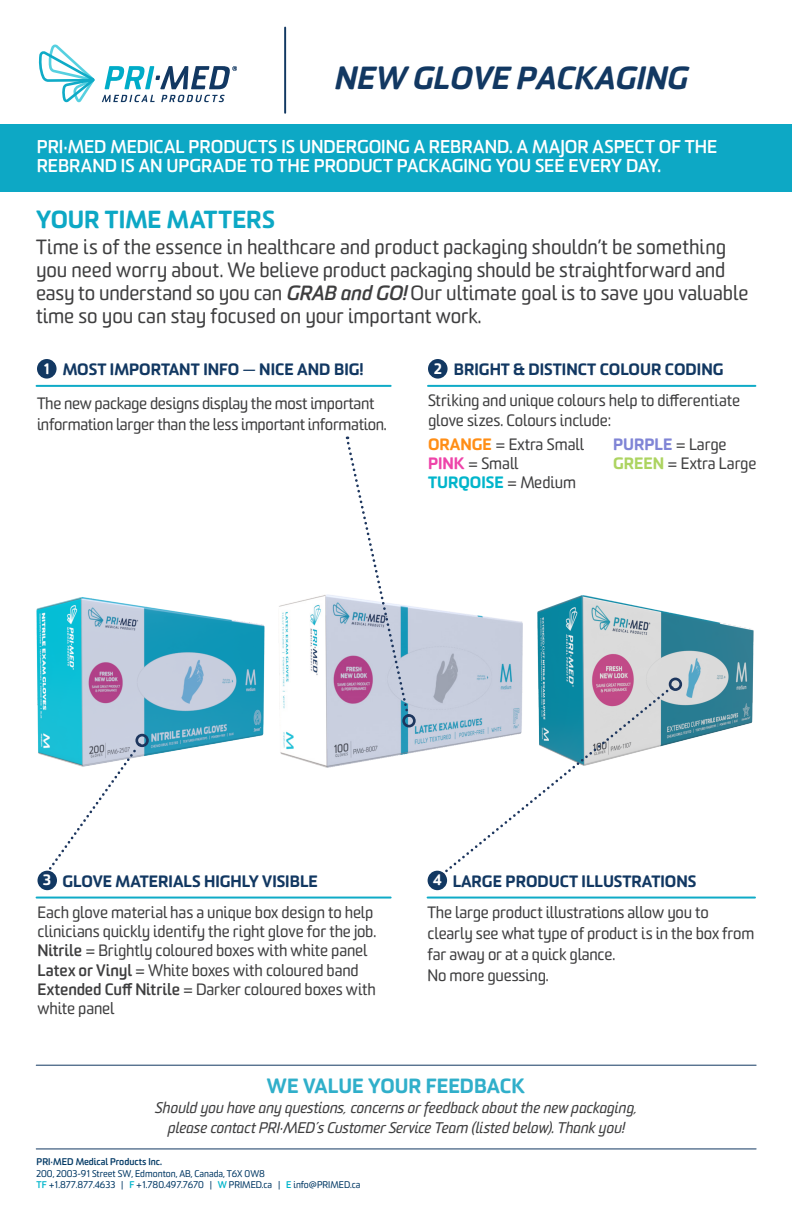
<style>
.page{position:relative;width:792px;height:1224px;background:#fff}
.page>*{position:absolute;margin:0;border:0;box-sizing:border-box;transform-origin:0 0}
.t1{font:italic 900 31.1px "Sommet Rounded";color:#123862}
.t2{font:900 24px "Sommet Rounded";color:#0da8c5}
.t3{font:20px/23px "Sommet Rounded";color:#3e3e3f}
.t4{font:900 20px "Sommet Rounded";letter-spacing:-.005em;color:#30afca}
.t5{font:italic 18px/20px "Sommet Rounded";letter-spacing:-.005em;color:#3e3e3f;text-align:center}
.t6{font:700 18px/19px "Sommet Rounded";letter-spacing:-.005em;color:#fff}
.t7{font:16px/21px "Sommet Rounded";letter-spacing:-.01em;color:#3e3e3f}
.t8{font:900 16px "Sommet Rounded";color:#123862}
.t9{font:900 16px "Sommet Rounded";color:#00b5cb}
.t10{font:900 16px "Sommet Rounded";color:#8085d6}
.t11{font:900 14.7px "Sommet Rounded";color:#fff}
.t12{font:900 14.6px "Sommet Rounded";color:#fff}
.t13{font:9.4px/11.3px "Sommet Rounded";color:#003864}
.t14{font:700 9.4px "Sommet Rounded";color:#003864}
.s1{font-weight:700;font-style:italic}
.s2{font-weight:400}
.s3{font-weight:900;color:#ff8e16}
.s4{font-weight:900;color:#ee43a9}
.s5{font-weight:400;color:#3e3e3f}
.s6{font-weight:900;color:#add461}
.s7{font-weight:700}
.s8{font-weight:700;color:#00b5cb}
</style>
<div class="page">
<svg style="left:105px;top:66px;width:132px;height:23px"></svg>
<svg style="left:102px;top:95px;width:53px;height:7px"></svg>
<svg style="left:161px;top:95px;width:64px;height:7px"></svg>
<svg style="left:39px;top:44px;width:56px;height:58px"></svg>
<div style="left:0;top:124px;width:792px;height:68px;background:#0da8c5"></div>
<hr style="left:36px;top:1065px;width:720px;height:1px;background:#123862">
<hr style="left:36px;top:1149px;width:720px;height:1px;background:#123862">
<hr style="left:284px;top:28px;width:2px;height:85px;background:#123862">
<div style="left:37px;top:359px;width:20px;height:20px;background:#123862;border-radius:50%"></div>
<hr style="left:428px;top:897px;width:327px;height:2px;background:#0fabc7">
<hr style="left:428px;top:385px;width:327px;height:2px;background:#0fabc7">
<hr style="left:37px;top:385px;width:354px;height:2px;background:#0fabc7">
<hr style="left:37px;top:897px;width:354px;height:2px;background:#0fabc7">
<div style="left:428px;top:359px;width:20px;height:20px;background:#123862;border-radius:50%"></div>
<div style="left:428px;top:871px;width:19px;height:19px;background:#123862;border-radius:50%"></div>
<div style="left:38px;top:871px;width:19px;height:19px;background:#123862;border-radius:50%"></div>
<img style="left:36px;top:597px;width:229px;height:160px">
<img style="left:279px;top:594px;width:243px;height:173px">
<img style="left:537px;top:595px;width:217px;height:148px">
<svg style="left:345px;top:437px;width:65px;height:280px"></svg>
<div style="left:402px;top:714px;width:14px;height:13px;border:3px solid #1d365e;border-radius:50%"></div>
<svg style="left:47px;top:743px;width:94px;height:131px"></svg>
<div style="left:135px;top:734px;width:14px;height:13px;border:3px solid #1d365e;border-radius:50%"></div>
<svg style="left:443px;top:686px;width:230px;height:189px"></svg>
<div style="left:669px;top:678px;width:13px;height:13px;border:3px solid #1d365e;border-radius:50%"></div>
<p class="t1" style="left:334px;top:57px;width:355px">NEW GLOVE PACKAGING</p>
<p class="t6" style="left:37px;top:137px;width:682px">PRI·MED MEDICAL PRODUCTS IS UNDERGOING A REBRAND. A MAJOR ASPECT OF THE<br>REBRAND IS AN UPGRADE TO THE PRODUCT PACKAGING YOU SEE EVERY DAY.</p>
<p class="t2" style="left:36px;top:204px;width:240px">YOUR TIME MATTERS</p>
<p class="t3" style="left:36px;top:236px;width:714px">Time is of the essence in healthcare and product packaging shouldn’t be something you need worry about. We believe product packaging should be straightforward and easy to understand so you can <span class="s1">GRAB and GO!</span> Our ultimate goal is to save you valuable time so you can stay focused on your important work.</p>
<p class="t11" style="left:434px;top:359px;width:9px">2</p>
<p class="t8" style="left:63px;top:359px;width:302px">MOST IMPORTANT INFO <span class="s2">—</span> NICE AND BIG!</p>
<p class="t12" style="left:44px;top:359px;width:7px">1</p>
<p class="t8" style="left:454px;top:359px;width:271px">BRIGHT &amp; DISTINCT COLOUR CODING</p>
<p class="t7" style="left:37px;top:393px;width:351px">The new package designs display the most important information larger than the less important information.</p>
<p class="t7" style="left:428px;top:391px;width:314px;line-height:19.2px">Striking and unique colours help to differentiate glove sizes. Colours include:</p>
<p class="t7" style="left:428px;top:434px;width:157px"><span class="s3">ORANGE</span> = Extra Small</p>
<p class="t7" style="left:428px;top:453px;width:92px"><span class="s4">PINK</span> = Small</p>
<p class="t9" style="left:428px;top:472px;width:150px">TURQOISE <span class="s5">= Medium</span></p>
<p class="t10" style="left:613px;top:434px;width:115px">PURPLE <span class="s5">= Large</span></p>
<p class="t7" style="left:613px;top:453px;width:145px"><span class="s6">GREEN</span> = Extra Large</p>
<p class="t12" style="left:43px;top:870px;width:10px">3</p>
<p class="t8" style="left:63px;top:871px;width:257px">GLOVE MATERIALS HIGHLY VISIBLE</p>
<p class="t7" style="left:38px;top:903px;width:340px;line-height:19.2px">Each glove material has a unique box design to help clinicians quickly identify the right glove for the job.</p>
<p class="t7" style="left:38px;top:940px;width:331px"><span class="s7">Nitrile</span> = Brightly coloured boxes with white panel</p>
<p class="t7" style="left:38px;top:960px;width:323px"><span class="s7">Latex or Vinyl</span> = White boxes with coloured band</p>
<p class="t7" style="left:38px;top:980px;width:340px;line-height:19.2px"><span class="s7">Extended Cuff Nitrile</span> = Darker coloured boxes with white panel</p>
<p class="t11" style="left:433px;top:870px;width:10px">4</p>
<p class="t8" style="left:453px;top:871px;width:245px">LARGE PRODUCT ILLUSTRATIONS</p>
<p class="t7" style="left:428px;top:902px;width:328px">The large product illustrations allow you to clearly see what type of product is in the box from far away or at a quick glance.</p>
<p class="t7" style="left:428px;top:965px;width:123px">No more guessing.</p>
<p class="t4" style="left:267px;top:1073px;width:259px">WE VALUE YOUR FEEDBACK</p>
<p class="t5" style="left:155px;top:1098px;width:484px">Should you have any questions, concerns or feedback about the new packaging, please contact PRI·MED’s Customer Service Team (listed below). Thank you!</p>
<p class="t14" style="left:37px;top:1156px;width:127px">PRI·MED Medical Products Inc.</p>
<p class="t13" style="left:37px;top:1168px;width:325px">200, 2003-91 Street SW, Edmonton, AB, Canada, T6X 0W8<br><span class="s8">TF</span> +1.877.877.4633 | <span class="s8">F</span> +1.780.497.7670 | <span class="s8">W</span> PRIMED.ca | <span class="s8">E</span> info@PRIMED.ca</p>
</div>
